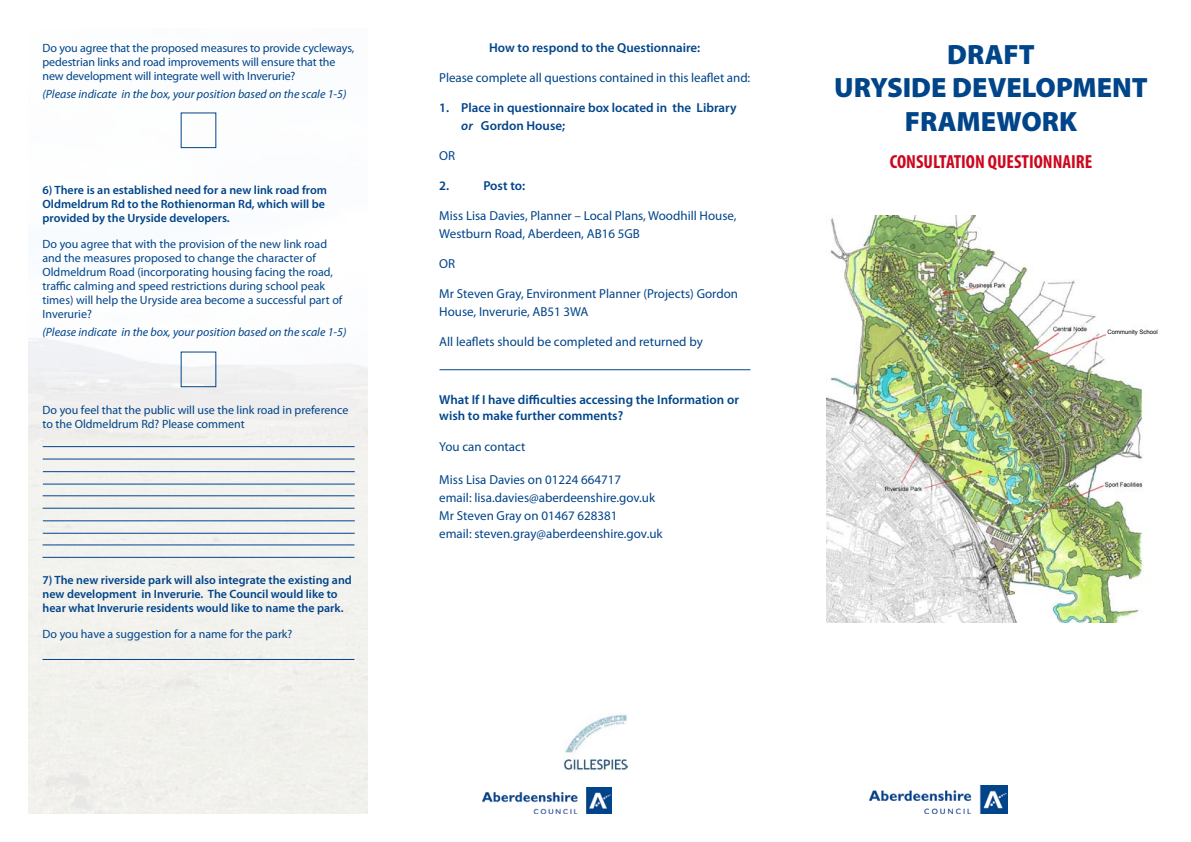
<style>
.page{position:relative;width:1191px;height:842px;background:#fff}
.page>*{position:absolute;margin:0;border:0;box-sizing:border-box;transform-origin:0 0}
.t1{font:900 28px/33.6px "Myriad Pro";color:#004489;text-align:center}
.t2{font:700 condensed 19px "Myriad Pro";color:#cc071e}
.t3{font:13px/18px "Myriad Pro";color:#004489}
.t4{font:600 13px/18px "Myriad Pro";color:#004489}
.t5{font:12px/14px "Myriad Pro";color:#004489}
.t6{font:600 12px/14px "Myriad Pro";color:#004489}
.t7{font:italic 12px "Myriad Pro";color:#004489}
.t8{font:6px "Arial";color:#000}
.s1{font-style:italic}
</style>
<div class="page">
<img style="left:28px;top:112px;width:340px;height:702px">
<img style="left:826px;top:216px;width:317px;height:407px">
<img style="left:869px;top:785px;width:138px;height:29px">
<img style="left:482px;top:787px;width:130px;height:27px">
<hr style="left:439px;top:370px;width:311px;height:1px;background:#004489">
<img style="left:563px;top:713px;width:65px;height:58px">
<div style="left:1106px;top:329px;width:54px;height:8px;background:#fff"></div>
<hr style="left:43px;top:659px;width:311px;height:1px;background:#004489">
<hr style="left:43px;top:446px;width:311px;height:1px;background:#004489">
<hr style="left:43px;top:459px;width:311px;height:1px;background:#004489">
<hr style="left:43px;top:471px;width:312px;height:1px;background:#004489">
<hr style="left:43px;top:484px;width:312px;height:1px;background:#004489">
<hr style="left:43px;top:496px;width:311px;height:1px;background:#004489">
<hr style="left:43px;top:508px;width:311px;height:1px;background:#004489">
<hr style="left:43px;top:521px;width:312px;height:1px;background:#004489">
<hr style="left:43px;top:533px;width:312px;height:1px;background:#004489">
<hr style="left:43px;top:545px;width:311px;height:1px;background:#004489">
<hr style="left:43px;top:557px;width:311px;height:1px;background:#004489">
<p class="t5" style="left:43px;top:40px;width:313px">Do you agree that the proposed measures to provide cycleways, pedestrian links and road improvements will ensure that the new development will integrate well with Inverurie?</p>
<p class="t7" style="left:43px;top:86px;width:305px">(Please indicate in the box, your position based on the scale 1-5)</p>
<p class="t6" style="left:43px;top:182px;width:286px">6) There is an established need for a new link road from<br>Oldmeldrum Rd to the Rothienorman Rd, which will be provided by the Uryside developers.</p>
<p class="t5" style="left:43px;top:236px;width:301px">Do you agree that with the provision of the new link road and the measures proposed to change the character of Oldmeldrum Road (incorporating housing facing the road, traffic calming and speed restrictions during school peak times) will help the Uryside area become a successful part of Inverurie?</p>
<p class="t7" style="left:43px;top:324px;width:305px">(Please indicate in the box, your position based on the scale 1-5)</p>
<p class="t5" style="left:43px;top:402px;width:307px">Do you feel that the public will use the link road in preference to the Oldmeldrum Rd? Please comment</p>
<p class="t6" style="left:43px;top:572px;width:311px">7) The new riverside park will also integrate the existing and new development in Inverurie. The Council would like to hear what Inverurie residents would like to name the park.</p>
<p class="t5" style="left:43px;top:626px;width:251px">Do you have a suggestion for a name for the park?</p>
<p class="t4" style="left:489px;top:39px;width:213px">How to respond to the Questionnaire:</p>
<p class="t3" style="left:439px;top:69px;width:312px">Please complete all questions contained in this leaflet and:</p>
<p class="t4" style="left:461px;top:99px;width:277px;text-indent:-22px">1. Place in questionnaire box located in the Library <span class="s1">or</span> Gordon House;</p>
<p class="t3" style="left:439px;top:147px;width:17px">OR</p>
<p class="t4" style="left:439px;top:177px;width:12px">2.</p>
<p class="t4" style="left:483px;top:177px;width:43px">Post to:</p>
<p class="t3" style="left:439px;top:207px;width:299px">Miss Lisa Davies, Planner – Local Plans, Woodhill House,<br>Westburn Road, Aberdeen, AB16 5GB</p>
<p class="t3" style="left:439px;top:255px;width:17px">OR</p>
<p class="t3" style="left:439px;top:285px;width:300px">Mr Steven Gray, Environment Planner (Projects) Gordon<br>House, Inverurie, AB51 3WA</p>
<p class="t3" style="left:439px;top:333px;width:265px">All leaflets should be completed and returned by</p>
<p class="t4" style="left:439px;top:391px;width:301px;line-height:15.6px">What If I have difficulties accessing the Information or wish to make further comments?</p>
<p class="t3" style="left:439px;top:437px;width:88px">You can contact</p>
<p class="t3" style="left:439px;top:471px;width:225px">Miss Lisa Davies on 01224 664717<br>email: lisa.davies@aberdeenshire.gov.uk Mr Steven Gray on 01467 628381<br>email: steven.gray@aberdeenshire.gov.uk</p>
<h1 class="t1" style="left:834px;top:36px;width:315px">DRAFT<br>URYSIDE DEVELOPMENT<br>FRAMEWORK</h1>
<h2 class="t2" style="left:889px;top:150px;width:204px">CONSULTATION QUESTIONNAIRE</h2>
<p class="t8" style="left:1107px;top:328px;width:52px">Community School</p>
</div>
